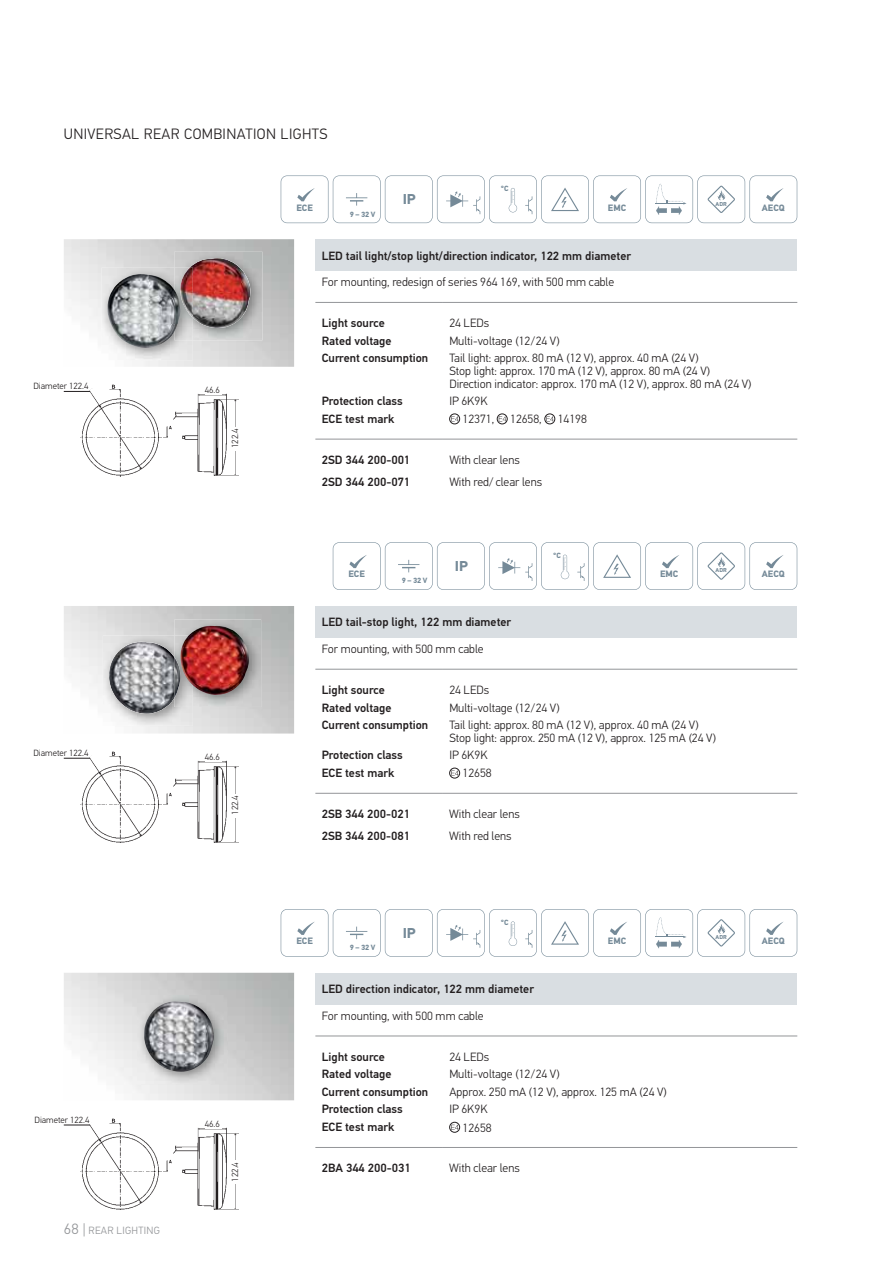
<style>
.page{position:relative;width:893px;height:1263px;background:#fff}
.page>*{position:absolute;margin:0;border:0;box-sizing:border-box;transform-origin:0 0}
.t1{font:300 15px "Hella DIN Universal";letter-spacing:.025em;color:#231f20}
.t2{font:700 14.4px "Hella DIN Universal";color:#758a98}
.t3{font:300 12px/12.6px "Hella DIN Universal";color:#231f20}
.t4{font:500 12px "Hella DIN Universal";color:#231f20}
.t5{font:300 10.5px "Hella DIN Universal";letter-spacing:.025em;color:#939598}
.t6{font:700 9.3px "Hella DIN Universal";color:#758a98}
.t7{font:300 9px "Hella DIN Universal";color:#231f20}
.t8{font:700 7.65px "Hella DIN Universal";color:#758a98}
.t9{font:700 5.7px "Hella DIN Universal";color:#758a98}
.s1{font-size:15px}
</style>
<div class="page">
<div style="left:315px;top:239px;width:482px;height:32px;background:#d9dee2"></div>
<hr style="left:315px;top:302px;width:128px;height:1px;background:#939598">
<hr style="left:443px;top:302px;width:354px;height:1px;background:#939598">
<hr style="left:315px;top:439px;width:128px;height:1px;background:#939598">
<hr style="left:443px;top:439px;width:354px;height:1px;background:#939598">
<div style="left:449px;top:414px;width:11px;height:10px;border:1px solid #231f20;border-radius:50%"></div>
<svg style="left:451px;top:416px;width:8px;height:5px"></svg>
<div style="left:497px;top:414px;width:10px;height:10px;border:1px solid #231f20;border-radius:50%"></div>
<svg style="left:499px;top:416px;width:7px;height:5px"></svg>
<div style="left:544px;top:414px;width:11px;height:10px;border:1px solid #231f20;border-radius:50%"></div>
<svg style="left:546px;top:416px;width:8px;height:5px"></svg>
<div style="left:315px;top:606px;width:482px;height:32px;background:#d9dee2"></div>
<hr style="left:315px;top:669px;width:128px;height:1px;background:#939598">
<hr style="left:443px;top:669px;width:354px;height:1px;background:#939598">
<hr style="left:315px;top:793px;width:128px;height:1px;background:#939598">
<hr style="left:443px;top:793px;width:354px;height:1px;background:#939598">
<div style="left:449px;top:768px;width:11px;height:10px;border:1px solid #231f20;border-radius:50%"></div>
<svg style="left:451px;top:770px;width:8px;height:6px"></svg>
<div style="left:315px;top:973px;width:482px;height:32px;background:#d9dee2"></div>
<hr style="left:315px;top:1035px;width:128px;height:1px;background:#939598">
<hr style="left:443px;top:1035px;width:354px;height:1px;background:#939598">
<hr style="left:315px;top:1147px;width:128px;height:1px;background:#939598">
<hr style="left:443px;top:1147px;width:354px;height:1px;background:#939598">
<div style="left:449px;top:1122px;width:11px;height:10px;border:1px solid #231f20;border-radius:50%"></div>
<svg style="left:451px;top:1125px;width:8px;height:5px"></svg>
<svg style="left:333px;top:542px;width:464px;height:48px"></svg>
<svg style="left:281px;top:175px;width:516px;height:48px"></svg>
<img style="left:109px;top:642px;width:65px;height:72px">
<img style="left:174px;top:619px;width:87px;height:88px">
<img style="left:174px;top:635px;width:19px;height:72px">
<img style="left:174px;top:657px;width:6px;height:41px">
<img style="left:180px;top:625px;width:69px;height:70px">
<img style="left:138px;top:995px;width:88px;height:89px">
<img style="left:144px;top:1001px;width:70px;height:71px">
<svg style="left:281px;top:909px;width:516px;height:48px"></svg>
<img style="left:174px;top:252px;width:89px;height:88px">
<img style="left:190px;top:258px;width:60px;height:70px">
<img style="left:174px;top:268px;width:19px;height:72px">
<img style="left:180px;top:268px;width:13px;height:50px">
<img style="left:107px;top:274px;width:73px;height:74px">
<img style="left:81px;top:385px;width:158px;height:91px">
<div style="left:205px;top:388px;width:16px;height:7px;background:#fff"></div>
<div style="left:230px;top:427px;width:9px;height:23px;background:#fff"></div>
<svg style="left:64px;top:385px;width:43px;height:20px"></svg>
<img style="left:81px;top:752px;width:158px;height:91px">
<div style="left:205px;top:755px;width:16px;height:7px;background:#fff"></div>
<div style="left:230px;top:794px;width:9px;height:23px;background:#fff"></div>
<svg style="left:64px;top:752px;width:43px;height:19px"></svg>
<img style="left:81px;top:1118px;width:158px;height:91px">
<div style="left:205px;top:1122px;width:16px;height:6px;background:#fff"></div>
<div style="left:230px;top:1160px;width:9px;height:24px;background:#fff"></div>
<svg style="left:64px;top:1118px;width:43px;height:20px"></svg>
<p class="t1" style="left:64px;top:128px;width:265px">UNIVERSAL REAR COMBINATION LIGHTS</p>
<p class="t7" style="left:33px;top:383px;width:56px">Diameter 122.4</p>
<p class="t7" style="left:205px;top:387px;width:16px">46.6</p>
<p class="t7" style="left:232px;top:448px;width:21px;rotate:-90deg">122.4</p>
<p class="t6" style="left:296px;top:202px;width:18px">ECE</p>
<p class="t8" style="left:350px;top:210px;width:27px">9 – 32 V</p>
<p class="t2" style="left:403px;top:191px;width:14px">IP</p>
<p class="t8" style="left:501px;top:184px;width:9px">°C</p>
<p class="t6" style="left:608px;top:202px;width:20px">EMC</p>
<p class="t9" style="left:716px;top:200px;width:13px">ADR</p>
<p class="t6" style="left:762px;top:202px;width:25px">AECQ</p>
<p class="t4" style="left:322px;top:251px;width:311px">LED tail light/stop light/direction indicator, 122 mm diameter</p>
<p class="t3" style="left:322px;top:277px;width:294px">For mounting, redesign of series 964 169, with 500 mm cable</p>
<p class="t4" style="left:322px;top:319px;width:65px">Light source</p>
<p class="t3" style="left:449px;top:318px;width:41px">24 LEDs</p>
<p class="t4" style="left:322px;top:336px;width:71px">Rated voltage</p>
<p class="t3" style="left:449px;top:336px;width:112px">Multi-voltage (12/24 V)</p>
<p class="t4" style="left:322px;top:354px;width:108px">Current consumption</p>
<p class="t3" style="left:449px;top:353px;width:304px">Tail light: approx. 80 mA (12 V), approx. 40 mA (24 V)<br>Stop light: approx. 170 mA (12 V), approx. 80 mA (24 V)<br>Direction indicator: approx. 170 mA (12 V), approx. 80 mA (24 V)</p>
<p class="t4" style="left:322px;top:397px;width:82px">Protection class</p>
<p class="t3" style="left:449px;top:396px;width:40px">IP 6K9K</p>
<p class="t4" style="left:322px;top:414px;width:74px">ECE test mark</p>
<p class="t3" style="left:463px;top:414px;width:33px">12371,</p>
<p class="t3" style="left:510px;top:414px;width:33px">12658,</p>
<p class="t3" style="left:558px;top:414px;width:31px">14198</p>
<p class="t4" style="left:322px;top:455px;width:90px">2SD 344 200-001</p>
<p class="t3" style="left:449px;top:455px;width:72px">With clear lens</p>
<p class="t4" style="left:322px;top:477px;width:90px">2SD 344 200-071</p>
<p class="t3" style="left:449px;top:477px;width:94px">With red/ clear lens</p>
<p class="t7" style="left:33px;top:750px;width:56px">Diameter 122.4</p>
<p class="t7" style="left:205px;top:753px;width:16px">46.6</p>
<p class="t7" style="left:232px;top:815px;width:21px;rotate:-90deg">122.4</p>
<p class="t6" style="left:348px;top:569px;width:18px">ECE</p>
<p class="t8" style="left:402px;top:576px;width:27px">9 – 32 V</p>
<p class="t2" style="left:455px;top:557px;width:14px">IP</p>
<p class="t8" style="left:553px;top:551px;width:9px">°C</p>
<p class="t6" style="left:660px;top:569px;width:20px">EMC</p>
<p class="t9" style="left:716px;top:567px;width:13px">ADR</p>
<p class="t4" style="left:322px;top:618px;width:191px">LED tail-stop light, 122 mm diameter</p>
<p class="t3" style="left:322px;top:644px;width:163px">For mounting, with 500 mm cable</p>
<p class="t4" style="left:322px;top:686px;width:65px">Light source</p>
<p class="t3" style="left:449px;top:685px;width:41px">24 LEDs</p>
<p class="t4" style="left:322px;top:703px;width:71px">Rated voltage</p>
<p class="t3" style="left:449px;top:702px;width:112px">Multi-voltage (12/24 V)</p>
<p class="t4" style="left:322px;top:721px;width:108px">Current consumption</p>
<p class="t3" style="left:449px;top:720px;width:268px">Tail light: approx. 80 mA (12 V), approx. 40 mA (24 V)<br>Stop light: approx. 250 mA (12 V), approx. 125 mA (24 V)</p>
<p class="t4" style="left:322px;top:751px;width:82px">Protection class</p>
<p class="t3" style="left:449px;top:750px;width:40px">IP 6K9K</p>
<p class="t4" style="left:322px;top:768px;width:74px">ECE test mark</p>
<p class="t3" style="left:463px;top:768px;width:31px">12658</p>
<p class="t4" style="left:322px;top:810px;width:90px">2SB 344 200-021</p>
<p class="t3" style="left:449px;top:809px;width:72px">With clear lens</p>
<p class="t4" style="left:322px;top:831px;width:90px">2SB 344 200-081</p>
<p class="t3" style="left:449px;top:831px;width:64px">With red lens</p>
<p class="t6" style="left:762px;top:569px;width:25px">AECQ</p>
<p class="t8" style="left:501px;top:918px;width:9px">°C</p>
<p class="t7" style="left:35px;top:1116px;width:56px">Diameter 122.4</p>
<p class="t5" style="left:64px;top:1226px;width:98px"><span class="s1">68 |</span> REAR LIGHTING</p>
<p class="t7" style="left:205px;top:1120px;width:16px">46.6</p>
<p class="t7" style="left:232px;top:1181px;width:21px;rotate:-90deg">122.4</p>
<p class="t6" style="left:296px;top:935px;width:18px">ECE</p>
<p class="t8" style="left:350px;top:943px;width:27px">9 – 32 V</p>
<p class="t2" style="left:403px;top:924px;width:14px">IP</p>
<p class="t9" style="left:716px;top:934px;width:13px">ADR</p>
<p class="t6" style="left:608px;top:935px;width:20px">EMC</p>
<p class="t6" style="left:762px;top:935px;width:25px">AECQ</p>
<p class="t4" style="left:322px;top:985px;width:214px">LED direction indicator, 122 mm diameter</p>
<p class="t3" style="left:322px;top:1011px;width:163px">For mounting, with 500 mm cable</p>
<p class="t4" style="left:322px;top:1052px;width:65px">Light source</p>
<p class="t3" style="left:449px;top:1052px;width:41px">24 LEDs</p>
<p class="t4" style="left:322px;top:1070px;width:71px">Rated voltage</p>
<p class="t3" style="left:449px;top:1069px;width:112px">Multi-voltage (12/24 V)</p>
<p class="t4" style="left:322px;top:1087px;width:108px">Current consumption</p>
<p class="t3" style="left:449px;top:1087px;width:219px">Approx. 250 mA (12 V), approx. 125 mA (24 V)</p>
<p class="t4" style="left:322px;top:1105px;width:82px">Protection class</p>
<p class="t3" style="left:449px;top:1104px;width:40px">IP 6K9K</p>
<p class="t4" style="left:322px;top:1122px;width:74px">ECE test mark</p>
<p class="t3" style="left:463px;top:1122px;width:31px">12658</p>
<p class="t4" style="left:322px;top:1164px;width:91px">2BA 344 200-031</p>
<p class="t3" style="left:449px;top:1163px;width:72px">With clear lens</p>
</div>
